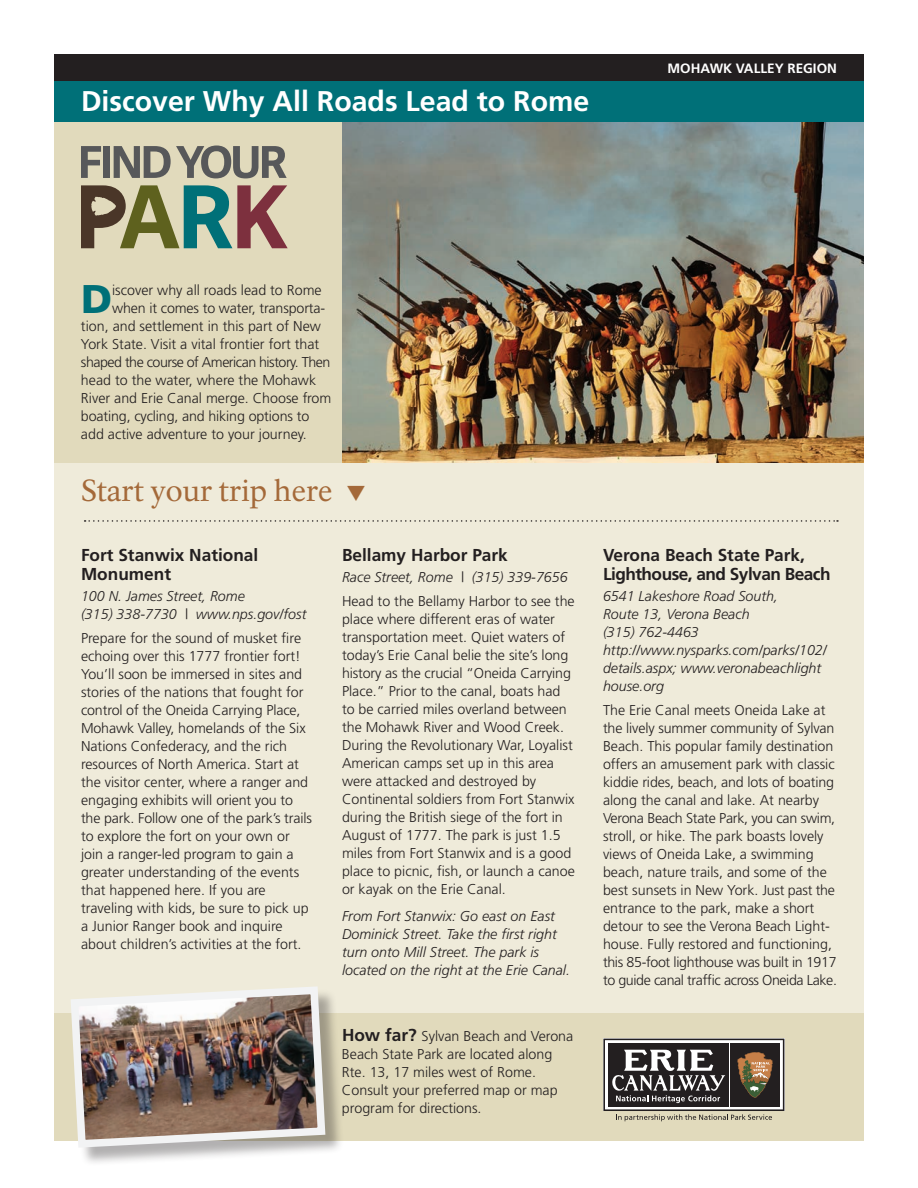
<style>
.page{position:relative;width:918px;height:1188px;background:#fff}
.page>*{position:absolute;margin:0;border:0;box-sizing:border-box;transform-origin:0 0}
.Text-new{font:900 40.05px "Frutiger";color:#007078}
.Subhead-new{font:30px "NPS Rawlinson OT";color:#a46939}
.Head-colored_bar{font:700 28.5px "Frutiger";color:#fff}
.Subhead-new-2{font:700 17.25px/19.5px "Frutiger";letter-spacing:-.03em;color:#231f20}
.Subhead-new-3{font:700 17.25px/19.5px "Frutiger";color:#231f20}
.Text-new-2{font:300 14.25px/18px "Frutiger";color:#231f20}
.Text-new-3{font:italic 300 14.25px/18px "Frutiger";color:#231f20}
.Subhead-new-4{font:300 14.25px/18px "Frutiger";color:#231f20}
.Text-new-4{font:300 14.25px "Frutiger";letter-spacing:-.035em;color:#231f20}
.Head-colored_bar-2{font:700 13.5px "Frutiger";color:#fff}
.s1{font-weight:700;font-size:17.25px}
</style>
<div class="page">
<div style="left:54px;top:112px;width:810px;height:1022px;background:#efebda"></div>
<div style="left:54px;top:1013px;width:810px;height:128px;background:#e1dabc"></div>
<div style="left:54px;top:117px;width:288px;height:346px;background:#e1dabc"></div>
<svg style="left:81px;top:185px;width:207px;height:63px"></svg>
<svg style="left:81px;top:146px;width:20px;height:32px"></svg>
<div style="left:103px;top:146px;width:7px;height:32px;background:#57585a"></div>
<svg style="left:114px;top:146px;width:173px;height:32px"></svg>
<img style="left:342px;top:122px;width:522px;height:341px">
<div style="left:54px;top:81px;width:810px;height:41px;background:#007078"></div>
<div style="left:54px;top:54px;width:810px;height:27px;background:#231f20"></div>
<svg style="left:603px;top:1039px;width:181px;height:82px;background:#6f6964"></svg>
<div style="left:73px;top:989px;width:272px;height:178px;background:#231f20;opacity:.35"></div>
<img style="left:71px;top:986px;width:258px;height:166px">
<svg style="left:85px;top:520px;width:753px;height:2px"></svg>
<p class="Head-colored_bar" style="left:81px;top:85px;width:510px">Discover Why All Roads Lead to Rome</p>
<p class="Head-colored_bar-2" style="left:667px;top:60px;width:171px">MOHAWK VALLEY REGION</p>
<p class="Text-new" style="left:81px;top:275px;width:33px">D</p>
<p class="Text-new-2" style="left:112px;top:281px;width:211px">iscover why all roads lead to Rome</p>
<p class="Text-new-2" style="left:112px;top:299px;width:215px">when it comes to water, transporta-</p>
<p class="Text-new-2" style="left:81px;top:317px;width:241px">tion, and settlement in this part of New</p>
<p class="Text-new-2" style="left:81px;top:335px;width:240px">York State. Visit a vital frontier fort that</p>
<p class="Text-new-4" style="left:81px;top:354px;width:251px">shaped the course of American history. Then</p>
<p class="Text-new-2" style="left:81px;top:371px;width:237px">head to the water, where the Mohawk</p>
<p class="Text-new-2" style="left:81px;top:389px;width:252px">River and Erie Canal merge. Choose from</p>
<p class="Text-new-2" style="left:81px;top:407px;width:230px">boating, cycling, and hiking options to</p>
<p class="Text-new-2" style="left:81px;top:425px;width:227px">add active adventure to your journey.</p>
<p class="Subhead-new" style="left:81px;top:473px;width:287px">Start your trip here ❑</p>
<p class="Subhead-new-3" style="left:81px;top:545px;width:179px">Fort Stanwix National<br>Monument</p>
<p class="Text-new-3" style="left:81px;top:587px;width:165px">100 N. James Street, Rome</p>
<p class="Text-new-3" style="left:81px;top:605px;width:227px">(315) 338-7730 | www.nps.gov/fost</p>
<p class="Text-new-2" style="left:81px;top:629px;width:233px">Prepare for the sound of musket fire echoing over this 1777 frontier fort!<br>You’ll soon be immersed in sites and stories of the nations that fought for control of the Oneida Carrying Place, Mohawk Valley, homelands of the Six Nations Confederacy, and the rich resources of North America. Start at the visitor center, where a ranger and engaging exhibits will orient you to the park. Follow one of the park’s trails to explore the fort on your own or join a ranger-led program to gain a greater understanding of the events that happened here. If you are traveling with kids, be sure to pick up a Junior Ranger book and inquire about children’s activities at the fort.</p>
<p class="Subhead-new-3" style="left:342px;top:545px;width:167px">Bellamy Harbor Park</p>
<p class="Text-new-3" style="left:342px;top:568px;width:227px">Race Street, Rome | (315) 339-7656</p>
<p class="Text-new-2" style="left:342px;top:592px;width:234px">Head to the Bellamy Harbor to see the place where different eras of water transportation meet. Quiet waters of today’s Erie Canal belie the site’s long history as the crucial “Oneida Carrying Place.” Prior to the canal, boats had to be carried miles overland between the Mohawk River and Wood Creek.<br>During the Revolutionary War, Loyalist American camps set up in this area were attacked and destroyed by Continental soldiers from Fort Stanwix during the British siege of the fort in August of 1777. The park is just 1.5 miles from Fort Stanwix and is a good place to picnic, fish, or launch a canoe or kayak on the Erie Canal.</p>
<p class="Text-new-3" style="left:342px;top:907px;width:230px">From Fort Stanwix: Go east on East Dominick Street. Take the first right turn onto Mill Street. The park is located on the right at the Erie Canal.</p>
<p class="Subhead-new-4" style="left:342px;top:1027px;width:233px"><span class="s1">How far?</span> Sylvan Beach and Verona<br>Beach State Park are located along<br>Rte. 13, 17 miles west of Rome.<br>Consult your preferred map or map program for directions.</p>
<p class="Subhead-new-2" style="left:603px;top:545px;width:229px">Verona Beach State Park,<br>Lighthouse, and Sylvan Beach</p>
<p class="Text-new-3" style="left:603px;top:587px;width:177px">6541 Lakeshore Road South,<br>Route 13, Verona Beach</p>
<p class="Text-new-3" style="left:603px;top:623px;width:97px">(315) 762-4463</p>
<p class="Text-new-3" style="left:603px;top:641px;width:225px">http://www.nysparks.com/parks/102/ details.aspx; www.veronabeachlight house.org</p>
<p class="Text-new-2" style="left:603px;top:701px;width:235px">The Erie Canal meets Oneida Lake at the lively summer community of Sylvan Beach. This popular family destination offers an amusement park with classic kiddie rides, beach, and lots of boating along the canal and lake. At nearby Verona Beach State Park, you can swim, stroll, or hike. The park boasts lovely views of Oneida Lake, a swimming beach, nature trails, and some of the best sunsets in New York. Just past the entrance to the park, make a short detour to see the Verona Beach Light&shy;house. Fully restored and functioning, this 85-foot lighthouse was built in 1917 to guide canal traffic across Oneida Lake.</p>
</div>
